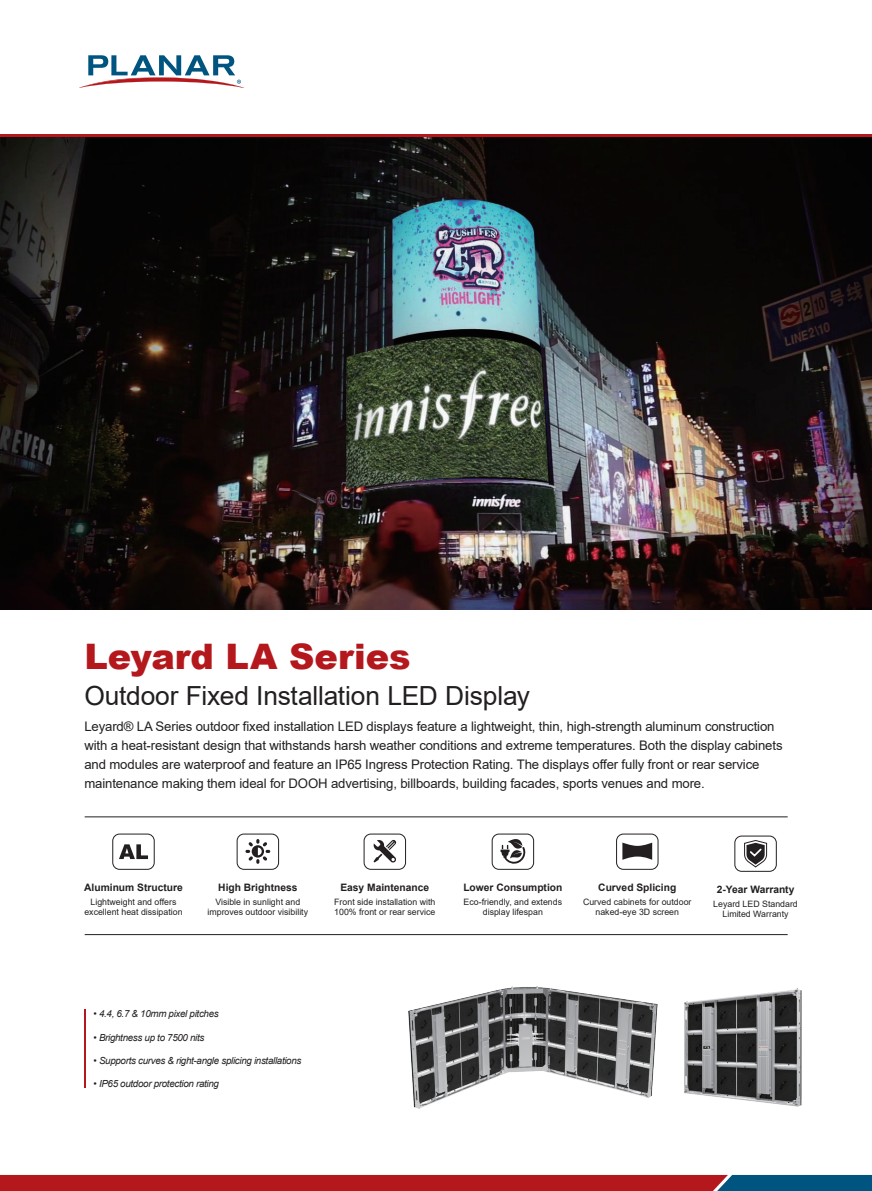
<style>
.page{position:relative;width:872px;height:1191px;background:#fff}
.page>*{position:absolute;margin:0;border:0;box-sizing:border-box;transform-origin:0 0}
.t1{font:900 35.1px "Arial";color:#b4181d}
.t2{font:26.4px "Arial";letter-spacing:-.01em;color:#231f20}
.t3{font:13.2px/19px "Arial";letter-spacing:-.01em;color:#231f20}
.t4{font:700 10.2px "Arial";color:#231f20}
.t5{font:italic 9.75px "Arial";letter-spacing:-.03em;color:#231f20}
.t6{font:8.85px/10.2px "Arial";color:#231f20;text-align:center}
</style>
<div class="page">
<img style="left:0;top:136px;width:872px;height:473px">
<hr style="left:85px;top:934px;width:702px;height:1px;background:#231f20">
<hr style="left:85px;top:816px;width:702px;height:1px;background:#231f20">
<hr style="left:0;top:134px;width:872px;height:2px;background:#b4181d">
<div style="left:237px;top:833px;width:42px;height:36px;border:1px solid #231f20;border-radius:7px"></div>
<div style="left:364px;top:833px;width:42px;height:36px;border:1px solid #231f20;border-radius:7px"></div>
<div style="left:492px;top:833px;width:42px;height:36px;border:1px solid #231f20;border-radius:7px"></div>
<hr style="left:85px;top:1008px;width:1px;height:79px;background:#b4181d">
<div style="left:112px;top:833px;width:43px;height:36px;border:1px solid #231f20;border-radius:7px"></div>
<div style="left:616px;top:833px;width:42px;height:36px;border:1px solid #231f20;border-radius:7px"></div>
<svg style="left:0;top:1175px;width:872px;height:16px;background:#95232e"></svg>
<svg style="left:79px;top:55px;width:165px;height:33px"></svg>
<svg style="left:119px;top:844px;width:29px;height:15px"></svg>
<svg style="left:245px;top:839px;width:25px;height:24px"></svg>
<svg style="left:373px;top:840px;width:23px;height:22px"></svg>
<svg style="left:500px;top:839px;width:26px;height:25px"></svg>
<svg style="left:622px;top:842px;width:30px;height:18px"></svg>
<img style="left:684px;top:988px;width:118px;height:119px">
<img style="left:408px;top:986px;width:250px;height:123px">
<div style="left:734px;top:835px;width:42px;height:36px;border:1px solid #231f20;border-radius:7px"></div>
<svg style="left:744px;top:840px;width:23px;height:27px"></svg>
<h1 class="t1" style="left:84px;top:631px;width:328px">Leyard LA Series</h1>
<h2 class="t2" style="left:84px;top:677px;width:447px">Outdoor Fixed Installation LED Display</h2>
<p class="t3" style="left:84px;top:717px;width:699px">Leyard® LA Series outdoor fixed installation LED displays feature a lightweight, thin, high-strength aluminum construction with a heat-resistant design that withstands harsh weather conditions and extreme temperatures. Both the display cabinets and modules are waterproof and feature an IP65 Ingress Protection Rating. The displays offer fully front or rear service maintenance making them ideal for DOOH advertising, billboards, building facades, sports venues and more.</p>
<p class="t4" style="left:84px;top:880px;width:100px">Aluminum Structure</p>
<p class="t6" style="left:84px;top:896px;width:100px">Lightweight and offers excellent heat dissipation</p>
<p class="t4" style="left:218px;top:880px;width:81px">High Brightness</p>
<p class="t6" style="left:207px;top:896px;width:102px">Visible in sunlight and improves outdoor visibility</p>
<p class="t4" style="left:340px;top:880px;width:90px">Easy Maintenance</p>
<p class="t6" style="left:334px;top:896px;width:103px;text-align:left">Front side installation with<br>100% front or rear service</p>
<p class="t4" style="left:463px;top:880px;width:101px">Lower Consumption</p>
<p class="t6" style="left:463px;top:896px;width:100px">Eco-friendly, and extends display lifespan</p>
<p class="t4" style="left:598px;top:880px;width:79px">Curved Splicing</p>
<p class="t6" style="left:583px;top:896px;width:110px">Curved cabinets for outdoor naked-eye 3D screen</p>
<p class="t4" style="left:716px;top:882px;width:79px">2-Year Warranty</p>
<p class="t6" style="left:713px;top:898px;width:86px">Leyard LED Standard<br>Limited Warranty</p>
<p class="t5" style="left:93px;top:1007px;width:127px">• 4.4, 6.7 &amp; 10mm pixel pitches</p>
<p class="t5" style="left:93px;top:1030px;width:112px">• Brightness up to 7500 nits</p>
<p class="t5" style="left:93px;top:1054px;width:209px">• Supports curves &amp; right-angle splicing installations</p>
<p class="t5" style="left:93px;top:1077px;width:127px">• IP65 outdoor protection rating</p>
</div>
